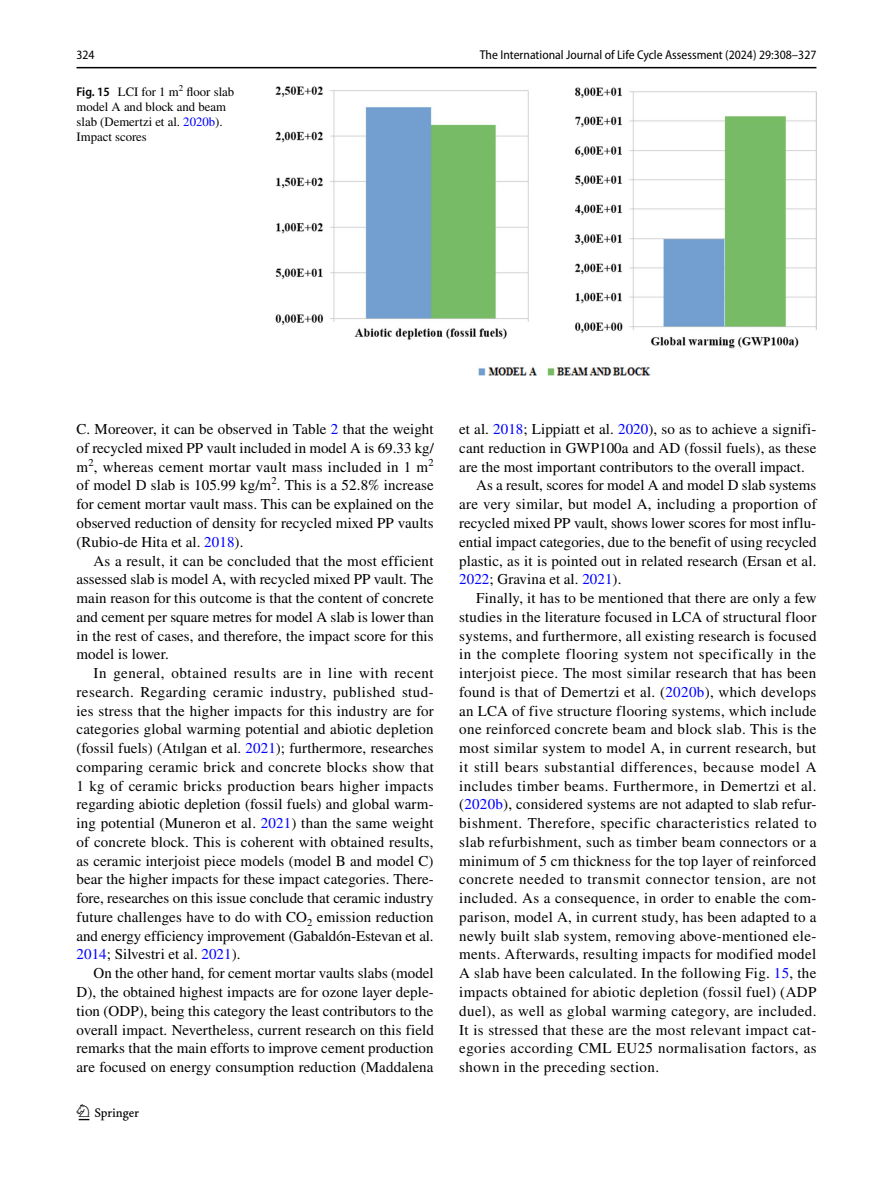
<style>
.page{position:relative;width:893px;height:1187px;background:#fff}
.page>*{position:absolute;margin:0;border:0;box-sizing:border-box;transform-origin:0 0}
.t1{font:22.5px "Springnew Regular 3";color:#000}
.t2{font:15px/18.8px "STIX";letter-spacing:.02em;color:#000;text-align:justify}
.t3{font:15px "STIX";color:#000}
.t4{font:15px "STIX";letter-spacing:.04em;color:#000}
.t5{font:12.75px/15px "STIX";color:#000}
.t6{font:semi-condensed 12.75px "Myriad Pro";color:#000}
.s1{font-family:"Myriad Pro";font-weight:600;font-stretch:semi-condensed}
.s2{color:#00f}
</style>
<div class="page">
<hr style="left:77px;top:67px;width:739px;height:1px;background:#000">
<img style="left:275px;top:87px;width:541px;height:288px">
<p class="t6" style="left:77px;top:48px;width:20px">324</p>
<p class="t6" style="left:480px;top:48px;width:338px">The International Journal of Life Cycle Assessment (2024) 29:308–327</p>
<p class="t5" style="left:77px;top:85px;width:159px"><span class="s1">Fig. 15</span> LCI for 1 m<sup>2</sup> floor slab model A and block and beam slab (Demertzi et al. <span class="s2">2020b</span>).<br>Impact scores</p>
<p class="t2" style="left:77px;top:421px;width:359px">C. Moreover, it can be observed in Table <span class="s2">2</span> that the weight of recycled mixed PP vault included in model A is 69.33 kg/ m<sup>2</sup>, whereas cement mortar vault mass included in 1 m<sup>2 </sup>of model D slab is 105.99 kg/m<sup>2</sup>. This is a 52.8% increase for cement mortar vault mass. This can be explained on the observed reduction of density for recycled mixed PP vaults (Rubio-de Hita et al. <span class="s2">2018</span>).</p>
<p class="t2" style="left:77px;top:552px;width:359px;text-indent:17px">As a result, it can be concluded that the most efficient assessed slab is model A, with recycled mixed PP vault. The main reason for this outcome is that the content of concrete and cement per square metres for model A slab is lower than in the rest of cases, and therefore, the impact score for this model is lower.</p>
<p class="t2" style="left:77px;top:664px;width:359px;text-indent:17px">In general, obtained results are in line with recent research. Regarding ceramic industry, published stud‑ ies stress that the higher impacts for this industry are for categories global warming potential and abiotic depletion (fossil fuels) (Atılgan et al. <span class="s2">2021</span>); furthermore, researches comparing ceramic brick and concrete blocks show that 1 kg of ceramic bricks production bears higher impacts regarding abiotic depletion (fossil fuels) and global warm‑ ing potential (Muneron et al. <span class="s2">2021</span>) than the same weight of concrete block. This is coherent with obtained results, as ceramic interjoist piece models (model B and model C) bear the higher impacts for these impact categories. There‑ fore, researches on this issue conclude that ceramic industry future challenges have to do with CO<sub>2</sub> emission reduction and energy efficiency improvement (Gabaldón-Estevan et al.<br><span class="s2">2014</span>; Silvestri et al. <span class="s2">2021</span>).</p>
<p class="t2" style="left:77px;top:964px;width:359px;text-indent:17px">On the other hand, for cement mortar vaults slabs (model D), the obtained highest impacts are for ozone layer deple‑ tion (ODP), being this category the least contributors to the overall impact. Nevertheless, current research on this field remarks that the main efforts to improve cement production are focused on energy consumption reduction (Maddalena</p>
<h1 class="t1" style="left:79px;top:1104px;width:62px">1 3</h1>
<p class="t2" style="left:459px;top:421px;width:359px">et al. <span class="s2">2018</span>; Lippiatt et al. <span class="s2">2020</span>), so as to achieve a signifi‑</p>
<p class="t2" style="left:459px;top:439px;width:359px">cant reduction in GWP100a and AD (fossil fuels), as these</p>
<p class="t2" style="left:459px;top:458px;width:347px">are the most important contributors to the overall impact.</p>
<p class="t3" style="left:476px;top:475px;width:342px">As a result, scores for model A and model D slab systems</p>
<p class="t2" style="left:459px;top:496px;width:359px">are very similar, but model A, including a proportion of</p>
<p class="t3" style="left:459px;top:512px;width:359px">recycled mixed PP vault, shows lower scores for most influ‑</p>
<p class="t3" style="left:459px;top:531px;width:359px">ential impact categories, due to the benefit of using recycled</p>
<p class="t2" style="left:459px;top:552px;width:359px">plastic, as it is pointed out in related research (Ersan et al.</p>
<p class="t2" style="left:459px;top:571px;width:164px"><span class="s2">2022</span>; Gravina et al. <span class="s2">2021</span>).</p>
<p class="t2" style="left:476px;top:589px;width:342px">Finally, it has to be mentioned that there are only a few</p>
<p class="t2" style="left:459px;top:608px;width:359px">studies in the literature focused in LCA of structural floor</p>
<p class="t2" style="left:459px;top:627px;width:359px">systems, and furthermore, all existing research is focused</p>
<p class="t2" style="left:459px;top:646px;width:358px">in the complete flooring system not specifically in the</p>
<p class="t2" style="left:459px;top:664px;width:359px">interjoist piece. The most similar research that has been</p>
<p class="t2" style="left:459px;top:683px;width:359px">found is that of Demertzi et al. (<span class="s2">2020b</span>), which develops</p>
<p class="t2" style="left:459px;top:702px;width:359px">an LCA of five structure flooring systems, which include</p>
<p class="t2" style="left:459px;top:721px;width:359px">one reinforced concrete beam and block slab. This is the</p>
<p class="t2" style="left:459px;top:739px;width:359px">most similar system to model A, in current research, but</p>
<p class="t4" style="left:459px;top:756px;width:359px">it still bears substantial differences, because model A</p>
<p class="t2" style="left:459px;top:777px;width:359px">includes timber beams. Furthermore, in Demertzi et al.</p>
<p class="t2" style="left:459px;top:796px;width:359px">(<span class="s2">2020b</span>), considered systems are not adapted to slab refur‑</p>
<p class="t2" style="left:459px;top:814px;width:359px">bishment. Therefore, specific characteristics related to</p>
<p class="t2" style="left:459px;top:833px;width:359px">slab refurbishment, such as timber beam connectors or a</p>
<p class="t2" style="left:459px;top:852px;width:358px">minimum of 5 cm thickness for the top layer of reinforced</p>
<p class="t2" style="left:459px;top:871px;width:358px">concrete needed to transmit connector tension, are not</p>
<p class="t2" style="left:459px;top:889px;width:359px">included. As a consequence, in order to enable the com‑</p>
<p class="t2" style="left:459px;top:908px;width:359px">parison, model A, in current study, has been adapted to a</p>
<p class="t2" style="left:459px;top:927px;width:359px">newly built slab system, removing above-mentioned ele‑</p>
<p class="t2" style="left:459px;top:946px;width:358px">ments. Afterwards, resulting impacts for modified model</p>
<p class="t2" style="left:459px;top:964px;width:359px">A slab have been calculated. In the following Fig. <span class="s2">15</span>, the</p>
<p class="t2" style="left:459px;top:983px;width:359px">impacts obtained for abiotic depletion (fossil fuel) (ADP</p>
<p class="t2" style="left:459px;top:1002px;width:359px">duel), as well as global warming category, are included.</p>
<p class="t2" style="left:459px;top:1021px;width:359px">It is stressed that these are the most relevant impact cat‑</p>
<p class="t2" style="left:459px;top:1039px;width:359px">egories according CML EU25 normalisation factors, as</p>
<p class="t2" style="left:459px;top:1058px;width:201px">shown in the preceding section.</p>
</div>
